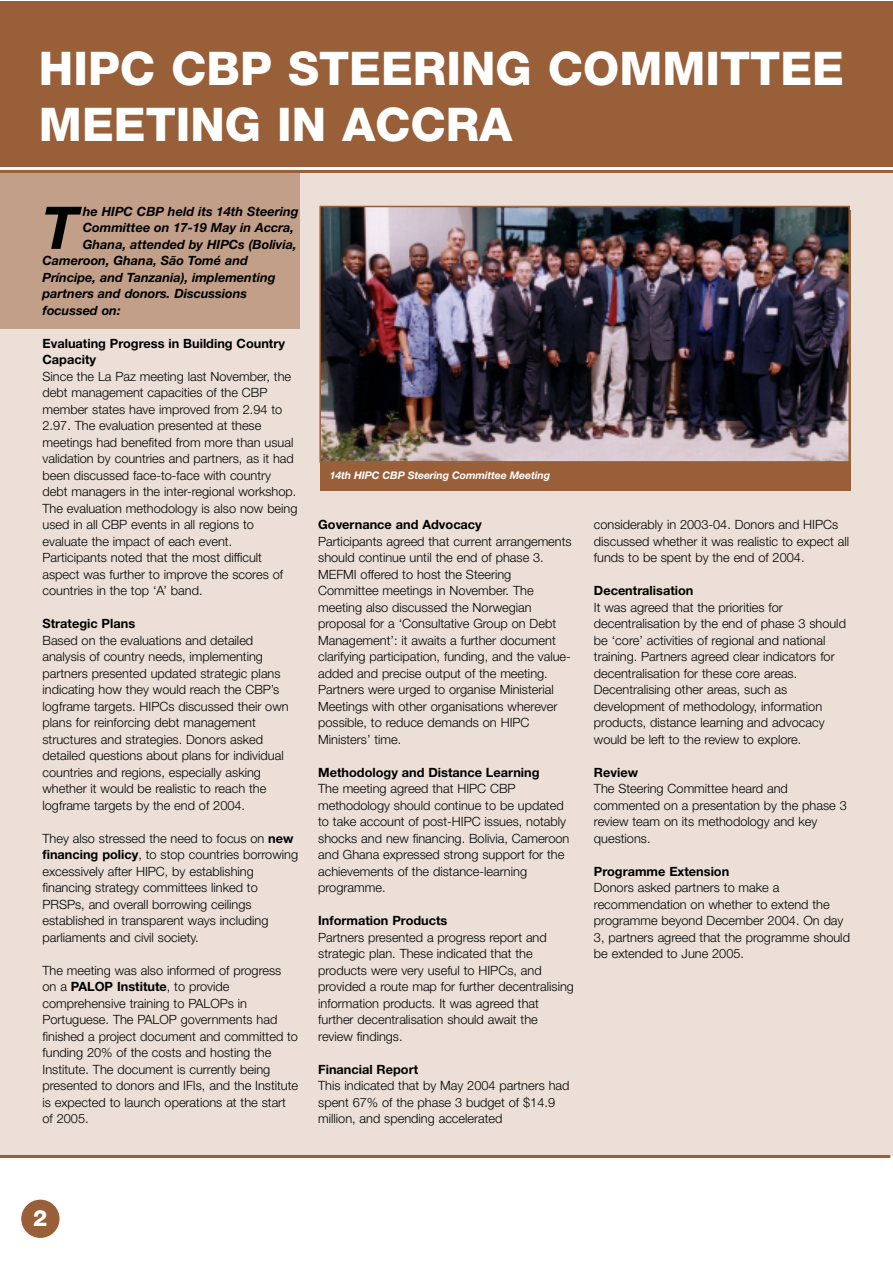
<style>
.page{position:relative;width:893px;height:1263px;background:#fff}
.page>*{position:absolute;margin:0;border:0;box-sizing:border-box;transform-origin:0 0}
.t1{font:italic 700 58.95px "Helvetica Neue";color:#000}
.t2{font:800 46.5px/55.8px "Helvetica Neue";color:#fff}
.t3{font:800 22.5px "Helvetica Neue";color:#fff}
.t4{font:300 12.75px/16.5px "Helvetica Neue";color:#000}
.t5{font:italic 700 12.75px "Helvetica Neue";color:#000}
.t6{font:700 12.75px/16.5px "Helvetica Neue";color:#000}
.t7{font:italic 700 10.5px "Helvetica Neue";letter-spacing:-.01em;color:#fff}
.s1{font-weight:700}
</style>
<div class="page">
<div style="left:0;top:171px;width:892px;height:985px;background:#ebdfd7"></div>
<div style="left:0;top:171px;width:299px;height:158px;background:#c29f88"></div>
<div style="left:0;top:1px;width:892px;height:166px;background:#995f39"></div>
<div style="left:21px;top:1200px;width:39px;height:38px;background:#995f39;border-radius:50%"></div>
<hr style="left:0;top:1155px;width:890px;height:3px;background:#995f39">
<hr style="left:0;top:170px;width:892px;height:3px;background:#995f39">
<div style="left:320px;top:210px;width:530px;height:280px;background:#995f39"></div>
<img style="left:322px;top:209px;width:525px;height:251px">
<div style="left:319px;top:206px;width:531px;height:257px;border:2px solid #995f39"></div>
<h2 class="t2" style="left:39px;top:45px;width:807px">HIPC CBP STEERING COMMITTEE<br>MEETING IN ACCRA</h2>
<h1 class="t1" style="left:42px;top:207px;width:37px">T</h1>
<p class="t5" style="left:83px;top:207px;width:217px">he HIPC CBP held its 14th Steering</p>
<p class="t5" style="left:83px;top:223px;width:213px">Committee on 17-19 May in Accra,</p>
<p class="t5" style="left:83px;top:240px;width:215px">Ghana, attended by HIPCs (Bolivia,</p>
<p class="t5" style="left:43px;top:256px;width:207px">Cameroon, Ghana, São Tomé and</p>
<p class="t5" style="left:43px;top:273px;width:235px">Príncipe, and Tanzania), implementing</p>
<p class="t5" style="left:43px;top:289px;width:206px">partners and donors. Discussions</p>
<p class="t5" style="left:43px;top:306px;width:80px">focussed on:</p>
<p class="t6" style="left:43px;top:336px;width:244px">Evaluating Progress in Building Country<br>Capacity</p>
<p class="t4" style="left:43px;top:369px;width:257px">Since the La Paz meeting last November, the debt management capacities of the CBP member states have improved from 2.94 to 2.97. The evaluation presented at these meetings had benefited from more than usual validation by countries and partners, as it had been discussed face-to-face with country debt managers in the inter-regional workshop.<br>The evaluation methodology is also now being used in all CBP events in all regions to evaluate the impact of each event.<br>Participants noted that the most difficult aspect was further to improve the scores of countries in the top ‘A’ band.</p>
<p class="t6" style="left:43px;top:617px;width:94px">Strategic Plans</p>
<p class="t4" style="left:43px;top:633px;width:248px">Based on the evaluations and detailed analysis of country needs, implementing partners presented updated strategic plans indicating how they would reach the CBP’s logframe targets. HIPCs discussed their own plans for reinforcing debt management structures and strategies. Donors asked detailed questions about plans for individual countries and regions, especially asking whether it would be realistic to reach the logframe targets by the end of 2004.</p>
<p class="t4" style="left:43px;top:831px;width:257px">They also stressed the need to focus on <span class="s1">new financing policy</span>, to stop countries borrowing excessively after HIPC, by establishing financing strategy committees linked to PRSPs, and overall borrowing ceilings established in transparent ways including parliaments and civil society.</p>
<p class="t4" style="left:43px;top:963px;width:257px">The meeting was also informed of progress on a <span class="s1">PALOP Institute</span>, to provide comprehensive training to PALOPs in Portuguese. The PALOP governments had finished a project document and committed to funding 20% of the costs and hosting the Institute. The document is currently being presented to donors and IFIs, and the Institute is expected to launch operations at the start of 2005.</p>
<p class="t7" style="left:330px;top:472px;width:222px">14th HIPC CBP Steering Committee Meeting</p>
<p class="t6" style="left:318px;top:518px;width:165px">Governance and Advocacy</p>
<p class="t4" style="left:318px;top:534px;width:255px">Participants agreed that current arrangements should continue until the end of phase 3.<br>MEFMI offered to host the Steering Committee meetings in November. The meeting also discussed the Norwegian proposal for a ‘Consultative Group on Debt Management’: it awaits a further document clarifying participation, funding, and the value&shy;added and precise output of the meeting.<br>Partners were urged to organise Ministerial Meetings with other organisations wherever possible, to reduce demands on HIPC Ministers’ time.</p>
<p class="t6" style="left:318px;top:765px;width:223px">Methodology and Distance Learning</p>
<p class="t4" style="left:318px;top:782px;width:253px">The meeting agreed that HIPC CBP methodology should continue to be updated to take account of post-HIPC issues, notably shocks and new financing. Bolivia, Cameroon and Ghana expressed strong support for the achievements of the distance-learning programme.</p>
<p class="t6" style="left:318px;top:914px;width:131px">Information Products</p>
<p class="t4" style="left:318px;top:930px;width:257px">Partners presented a progress report and strategic plan. These indicated that the products were very useful to HIPCs, and provided a route map for further decentralising information products. It was agreed that further decentralisation should await the review findings.</p>
<p class="t6" style="left:318px;top:1062px;width:101px">Financial Report</p>
<p class="t4" style="left:318px;top:1079px;width:253px">This indicated that by May 2004 partners had spent 67% of the phase 3 budget of $14.9 million, and spending accelerated</p>
<p class="t4" style="left:594px;top:518px;width:257px">considerably in 2003-04. Donors and HIPCs discussed whether it was realistic to expect all funds to be spent by the end of 2004.</p>
<p class="t6" style="left:594px;top:584px;width:101px">Decentralisation</p>
<p class="t4" style="left:594px;top:600px;width:254px">It was agreed that the priorities for decentralisation by the end of phase 3 should be ‘core’ activities of regional and national training. Partners agreed clear indicators for decentralisation for these core areas.<br>Decentralising other areas, such as development of methodology, information products, distance learning and advocacy would be left to the review to explore.</p>
<p class="t6" style="left:594px;top:765px;width:46px">Review</p>
<p class="t4" style="left:594px;top:782px;width:254px">The Steering Committee heard and commented on a presentation by the phase 3 review team on its methodology and key questions.</p>
<p class="t6" style="left:594px;top:864px;width:137px">Programme Extension</p>
<p class="t4" style="left:594px;top:881px;width:258px">Donors asked partners to make a recommendation on whether to extend the programme beyond December 2004. On day 3, partners agreed that the programme should be extended to June 2005.</p>
<h3 class="t3" style="left:33px;top:1210px;width:16px">2</h3>
</div>
